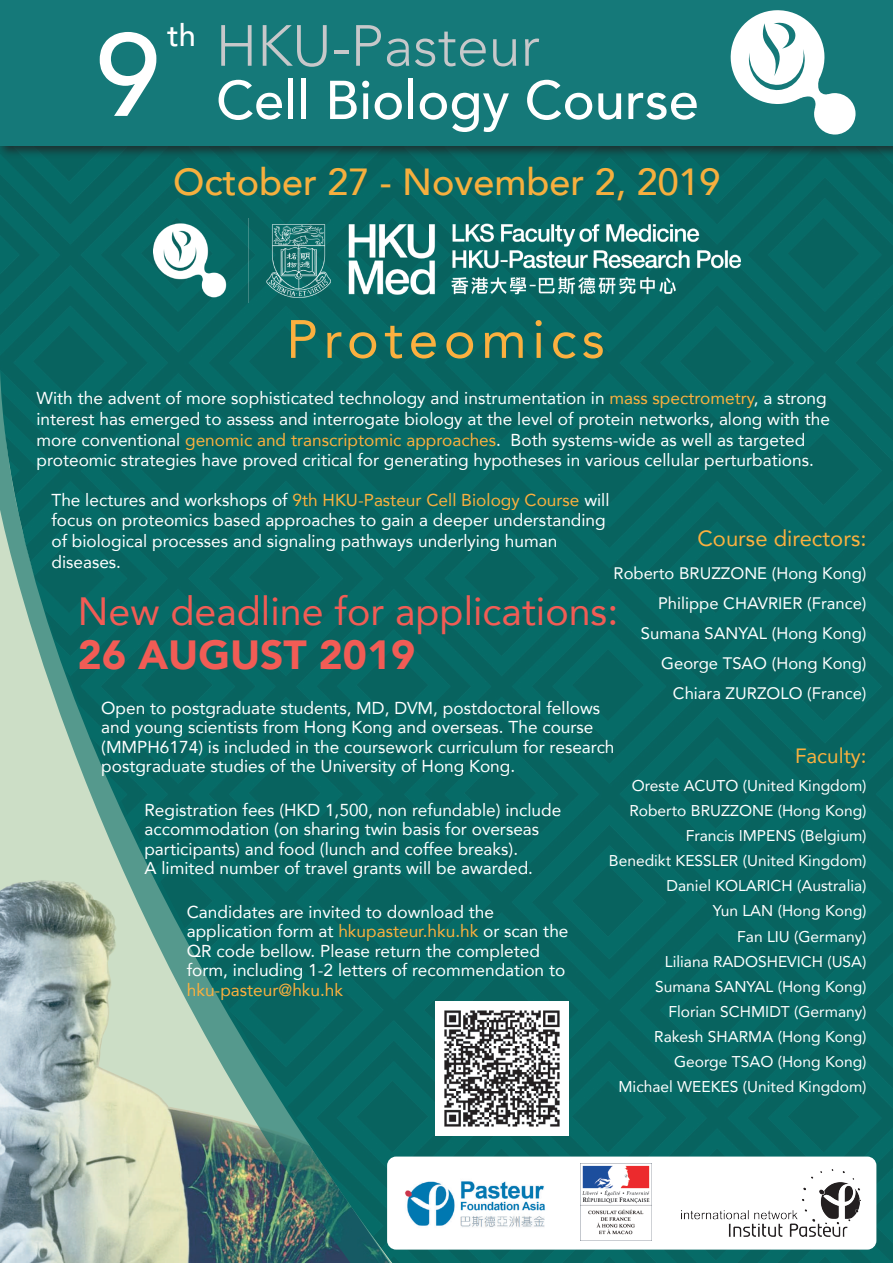
<style>
.page{position:relative;width:893px;height:1263px;background:#fff}
.page>*{position:absolute;margin:0;border:0;box-sizing:border-box;transform-origin:0 0}
.t1{font:300 57.38px "Avenir";color:#c7c8ca}
.t2{font:500 54.07px "Avenir";color:#fff}
.t3{font:53.4px "Avenir";letter-spacing:.105em;color:#fbb03f}
.t4{font:900 40.65px "Avenir";color:#f15c55}
.t5{font:39.38px "Avenir";color:#f15c55}
.t6{font:500 37.65px "Avenir";color:#f6af3e}
.t7{font:500 30.83px "Avenir";color:#fff}
.t8{font:21.98px "Avenir";color:#fbb03f}
.t9{font:20.62px "Avenir";color:#fbb03f}
.t10{font:17.25px/19.5px "Avenir";color:#fff}
.t11{font:17.25px "Avenir";color:#fbb03f}
.t12{font:16.58px/30px "Avenir";color:#fff;text-align:right}
.t13{font:15.6px/25.1px "Avenir";color:#fff;text-align:right}
.s1{font-size:116.62px}
.s2{color:#fbb03f}
</style>
<div class="page">
<div style="left:0;top:162px;width:893px;height:1101px;background:#086561"></div>
<img style="left:0;top:145px;width:893px;height:17px">
<div style="left:0;top:0;width:893px;height:145px;background:#157979"></div>
<svg style="left:730px;top:10px;width:126px;height:125px"></svg>
<svg style="left:0;top:370px;width:391px;height:893px;background:#40847c"></svg>
<div style="left:387px;top:1156px;width:489px;height:93px;background:#fff;border-radius:9px"></div>
<img style="left:581px;top:1163px;width:71px;height:77px">
<img style="left:684px;top:1169px;width:177px;height:67px">
<img style="left:405px;top:1181px;width:140px;height:46px">
<img style="left:153px;top:219px;width:588px;height:83px">
<img style="left:435px;top:1002px;width:134px;height:133px">
<h3 class="t7" style="left:167px;top:8px;width:30px">th</h3>
<h1 class="t1" style="left:216px;top:12px;width:326px">HKU-Pasteur</h1>
<h2 class="t2" style="left:96px;top:53px;width:605px"><span class="s1">9</span> Cell Biology Course</h2>
<h3 class="t6" style="left:173px;top:149px;width:549px">October 27 - November 2, 2019</h3>
<h3 class="t3" style="left:286px;top:296px;width:320px">Proteomics</h3>
<p class="t10" style="left:36px;top:387px;width:795px;line-height:20.7px">With the advent of more sophisticated technology and instrumentation in <span class="s2">mass spectrometry</span>, a strong interest has emerged to assess and interrogate biology at the level of protein networks, along with the more conventional <span class="s2">genomic and transcriptomic approaches</span>. Both systems-wide as well as targeted proteomic strategies have proved critical for generating hypotheses in various cellular perturbations.</p>
<p class="t10" style="left:51px;top:489px;width:560px;line-height:20.7px">The lectures and workshops of <span class="s2">9th HKU-Pasteur Cell Biology Course</span> will focus on proteomics based approaches to gain a deeper understanding of biological processes and signaling pathways underlying human diseases.</p>
<p class="t8" style="left:697px;top:520px;width:171px">Course directors:</p>
<p class="t12" style="left:613px;top:558px;width:255px">Roberto BRUZZONE (Hong Kong)<br>Philippe CHAVRIER (France)<br>Sumana SANYAL (Hong Kong)<br>George TSAO (Hong Kong)<br>Chiara ZURZOLO (France)</p>
<h3 class="t5" style="left:78px;top:579px;width:542px">New deadline for applications:</h3>
<h3 class="t4" style="left:78px;top:620px;width:339px">26 AUGUST 2019</h3>
<p class="t10" style="left:101px;top:697px;width:515px">Open to postgraduate students, MD, DVM, postdoctoral fellows and young scientists from Hong Kong and overseas. The course (MMPH6174) is included in the coursework curriculum for research postgraduate studies of the University of Hong Kong.</p>
<p class="t9" style="left:795px;top:739px;width:73px">Faculty:</p>
<p class="t13" style="left:609px;top:772px;width:259px">Oreste ACUTO (United Kingdom)<br>Roberto BRUZZONE (Hong Kong)<br>Francis IMPENS (Belgium)<br>Benedikt KESSLER (United Kingdom)<br>Daniel KOLARICH (Australia)<br>Yun LAN (Hong Kong)<br>Fan LIU (Germany)<br>Liliana RADOSHEVICH (USA)<br>Sumana SANYAL (Hong Kong)<br>Florian SCHMIDT (Germany)<br>Rakesh SHARMA (Hong Kong)<br>George TSAO (Hong Kong)<br>Michael WEEKES (United Kingdom)</p>
<p class="t10" style="left:144px;top:799px;width:418px">Registration fees (HKD 1,500, non refundable) include accommodation (on sharing twin basis for overseas participants) and food (lunch and coffee breaks).<br>A limited number of travel grants will be awarded.</p>
<p class="t10" style="left:187px;top:902px;width:383px">Candidates are invited to download the application form at <span class="s2">hkupasteur.hku.hk</span> or scan the QR code bellow. Please return the completed form, including 1-2 letters of recommendation to</p>
<p class="t11" style="left:187px;top:976px;width:158px">hku-pasteur@hku.hk</p>
</div>
